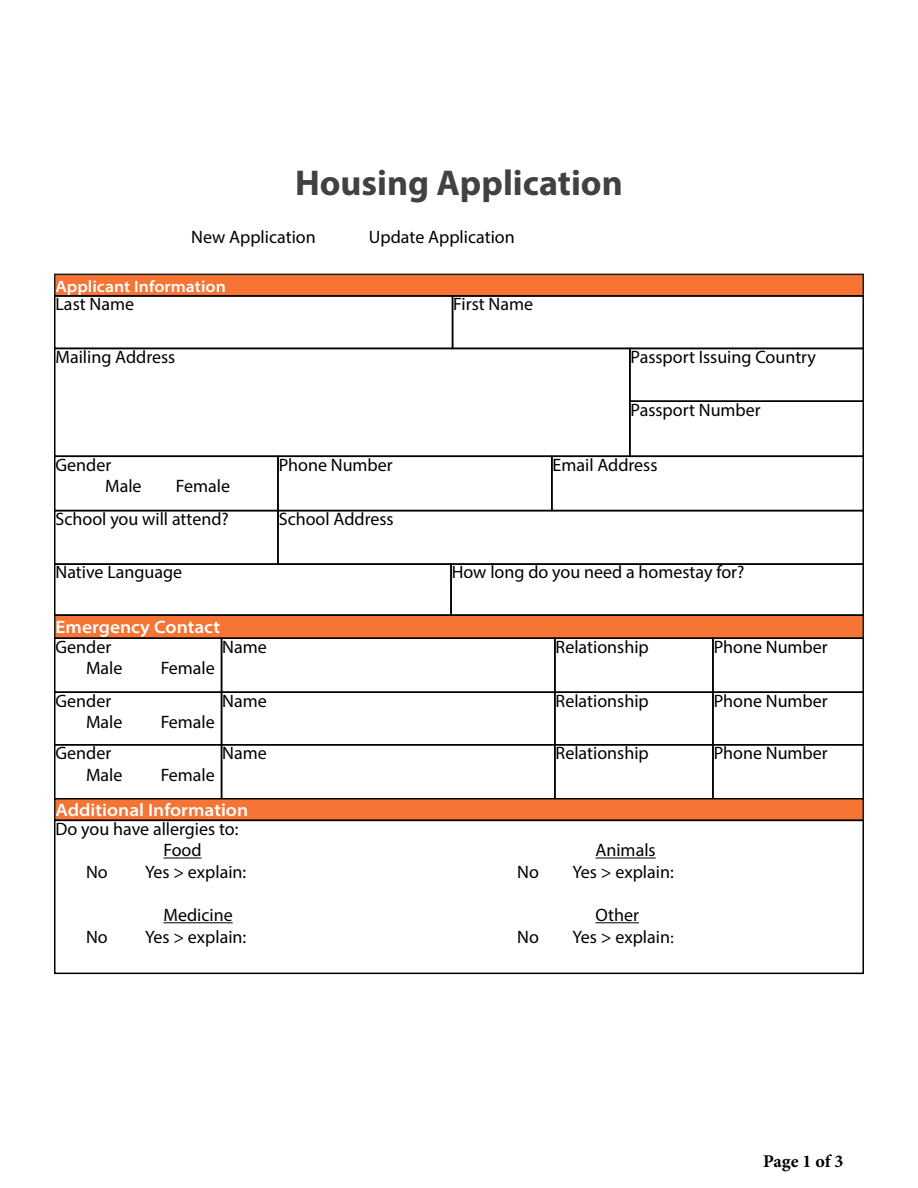
<style>
.page{position:relative;width:918px;height:1188px;background:#fff}
.page>*{position:absolute;margin:0;border:0;box-sizing:border-box;transform-origin:0 0}
.t1{font:700 36px "Myriad Pro";color:#414042}
.t2{font:18px/21.6px "Myriad Pro";color:#000}
.t3{font:600 semi-expanded 18px "Myriad Pro";color:#fff}
.t4{font:700 18px "Minion Pro";letter-spacing:-.005em;color:#000}
.t5{font:600 semi-expanded 16.5px "Myriad Pro";color:#fff}
.s1{font-family:"Minion Pro"}
</style>
<div class="page">
<div style="left:55px;top:274px;width:808px;height:22px;background:#f67434"></div>
<div style="left:54px;top:274px;width:810px;height:23px;border:2px solid #000"></div>
<div style="left:55px;top:615px;width:808px;height:23px;background:#f67434"></div>
<div style="left:54px;top:295px;width:399px;height:54px;border:2px solid #000"></div>
<div style="left:54px;top:563px;width:398px;height:53px;border:2px solid #000"></div>
<div style="left:54px;top:638px;width:168px;height:55px;border:2px solid #000"></div>
<div style="left:54px;top:692px;width:168px;height:54px;border:2px solid #000"></div>
<div style="left:54px;top:744px;width:168px;height:56px;border:2px solid #000"></div>
<div style="left:452px;top:295px;width:412px;height:54px;border:2px solid #000"></div>
<div style="left:450px;top:563px;width:414px;height:53px;border:2px solid #000"></div>
<div style="left:221px;top:638px;width:335px;height:55px;border:2px solid #000"></div>
<div style="left:221px;top:692px;width:335px;height:54px;border:2px solid #000"></div>
<div style="left:221px;top:744px;width:335px;height:56px;border:2px solid #000"></div>
<div style="left:629px;top:348px;width:235px;height:54px;border:2px solid #000"></div>
<div style="left:54px;top:510px;width:225px;height:55px;border:2px solid #000"></div>
<div style="left:554px;top:638px;width:160px;height:55px;border:2px solid #000"></div>
<div style="left:712px;top:638px;width:152px;height:55px;border:2px solid #000"></div>
<div style="left:554px;top:692px;width:160px;height:54px;border:2px solid #000"></div>
<div style="left:712px;top:692px;width:152px;height:54px;border:2px solid #000"></div>
<div style="left:554px;top:744px;width:160px;height:56px;border:2px solid #000"></div>
<div style="left:712px;top:744px;width:152px;height:56px;border:2px solid #000"></div>
<div style="left:54px;top:456px;width:225px;height:55px;border:2px solid #000"></div>
<div style="left:277px;top:510px;width:587px;height:55px;border:2px solid #000"></div>
<div style="left:277px;top:456px;width:276px;height:55px;border:2px solid #000"></div>
<div style="left:551px;top:456px;width:313px;height:55px;border:2px solid #000"></div>
<div style="left:629px;top:400px;width:235px;height:57px;border:2px solid #000"></div>
<div style="left:54px;top:348px;width:577px;height:109px;border:2px solid #000"></div>
<div style="left:55px;top:799px;width:808px;height:21px;background:#f67434"></div>
<div style="left:54px;top:798px;width:810px;height:23px;border:2px solid #000"></div>
<hr style="left:164px;top:858px;width:38px;height:1px;background:#000">
<hr style="left:596px;top:858px;width:60px;height:1px;background:#000">
<hr style="left:164px;top:922px;width:69px;height:1px;background:#000">
<hr style="left:596px;top:922px;width:43px;height:1px;background:#000">
<div style="left:54px;top:820px;width:810px;height:154px;border:2px solid #000"></div>
<h1 class="t1" style="left:295px;top:159px;width:329px">Housing Application</h1>
<p class="t2" style="left:191px;top:226px;width:126px">New Application</p>
<p class="t2" style="left:369px;top:226px;width:147px">Update Application</p>
<p class="t5" style="left:56px;top:276px;width:172px">Applicant Information</p>
<p class="t2" style="left:56px;top:293px;width:80px">Last Name</p>
<p class="t2" style="left:453px;top:293px;width:81px">First Name</p>
<p class="t2" style="left:56px;top:346px;width:121px">Mailing Address</p>
<p class="t2" style="left:631px;top:346px;width:187px">Passport Issuing Country</p>
<p class="t2" style="left:631px;top:398px;width:132px">Passport Number</p>
<p class="t2" style="left:105px;top:453px;width:38px;text-indent:-50px">Gender<br>Male</p>
<p class="t2" style="left:176px;top:475px;width:56px">Female</p>
<p class="t2" style="left:279px;top:453px;width:116px">Phone Number</p>
<p class="t2" style="left:553px;top:453px;width:106px">Email Address</p>
<p class="t2" style="left:56px;top:508px;width:175px">School you will attend?</p>
<p class="t2" style="left:279px;top:508px;width:116px">School Address</p>
<p class="t2" style="left:56px;top:561px;width:128px">Native Language</p>
<p class="t2" style="left:452px;top:561px;width:294px">How long do you need a homestay for?</p>
<p class="t3" style="left:56px;top:616px;width:166px">Emergency Contact</p>
<p class="t2" style="left:86px;top:635px;width:38px;text-indent:-31px">Gender<br>Male</p>
<p class="t2" style="left:161px;top:657px;width:56px">Female</p>
<p class="t2" style="left:222px;top:635px;width:46px">Name</p>
<p class="t2" style="left:86px;top:689px;width:38px;text-indent:-31px">Gender<br>Male</p>
<p class="t2" style="left:161px;top:711px;width:56px">Female</p>
<p class="t2" style="left:222px;top:689px;width:46px">Name</p>
<p class="t2" style="left:86px;top:742px;width:38px;text-indent:-31px">Gender<br>Male</p>
<p class="t2" style="left:161px;top:763px;width:56px">Female</p>
<p class="t2" style="left:222px;top:742px;width:46px">Name</p>
<p class="t3" style="left:56px;top:799px;width:194px">Additional Information</p>
<p class="t2" style="left:164px;top:817px;width:77px;text-indent:-108px">Do you have allergies to:<br>Food</p>
<p class="t2" style="left:556px;top:635px;width:95px">Relationship</p>
<p class="t2" style="left:714px;top:635px;width:116px">Phone Number</p>
<p class="t2" style="left:556px;top:689px;width:95px">Relationship</p>
<p class="t2" style="left:714px;top:689px;width:116px">Phone Number</p>
<p class="t2" style="left:556px;top:742px;width:95px">Relationship</p>
<p class="t2" style="left:714px;top:742px;width:116px">Phone Number</p>
<p class="t2" style="left:596px;top:839px;width:62px">Animals</p>
<p class="t2" style="left:86px;top:861px;width:23px">No</p>
<p class="t2" style="left:145px;top:861px;width:103px">Yes &gt; explain:</p>
<p class="t2" style="left:517px;top:861px;width:23px">No</p>
<p class="t2" style="left:573px;top:861px;width:103px">Yes &gt; explain:</p>
<p class="t2" style="left:164px;top:904px;width:71px">Medicine</p>
<p class="t2" style="left:596px;top:904px;width:45px">Other</p>
<p class="t2" style="left:86px;top:925px;width:23px">No</p>
<p class="t2" style="left:145px;top:925px;width:103px">Yes &gt; explain:</p>
<p class="t2" style="left:517px;top:925px;width:23px">No</p>
<p class="t2" style="left:573px;top:925px;width:103px">Yes &gt; explain<span class="s1">:</span></p>
<p class="t4" style="left:763px;top:1148px;width:82px">Page 1 of 3</p>
</div>
